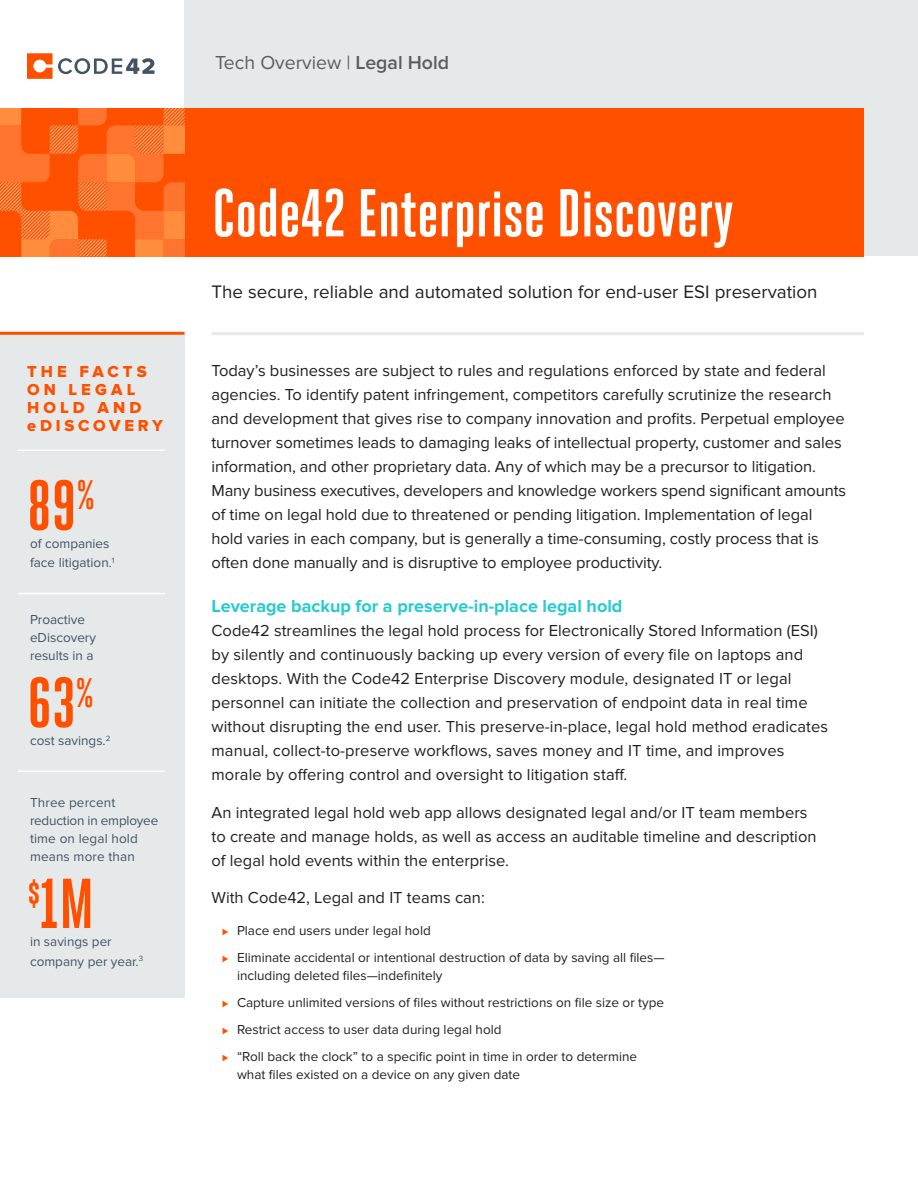
<style>
.page{position:relative;width:918px;height:1188px;background:#fff}
.page>*{position:absolute;margin:0;border:0;box-sizing:border-box;transform-origin:0 0}
.t1{font:700 70.5px "Heroic Condensed";color:#ff5000}
.t2{font:700 67.5px "Heroic Condensed";color:#fff}
.t3{font:19.5px "Proxima Nova";color:#5c5c5f}
.t4{font:18.75px "Proxima Nova";color:#231f20}
.t5{font:700 18px "Proxima Nova";color:#26cad3}
.t6{font:16.5px/24px "Proxima Nova";color:#231f20}
.t7{font:16.5px/18px "Proxima Nova Extrabld";letter-spacing:.25em;color:#ff5000}
.t8{font:13.5px/27px "Proxima Nova";color:#231f20}
.t9{font:13.5px/18px "Proxima Nova";color:#435363}
.s1{font-weight:600}
.s2{font-size:10.5px;color:#ff5000}
</style>
<div class="page">
<div style="left:184px;top:0;width:734px;height:256px;background:#e6e9ea"></div>
<div style="left:184px;top:108px;width:680px;height:148px;background:#ff5000"></div>
<svg style="left:27px;top:53px;width:127px;height:26px"></svg>
<svg style="left:0;top:108px;width:184px;height:149px;background:#ff6a1f"></svg>
<div style="left:0;top:332px;width:184px;height:666px;background:#e6e9ea"></div>
<hr style="left:0;top:332px;width:184px;height:3px;background:#ff5000">
<hr style="left:18px;top:450px;width:147px;height:1px;background:#fff">
<hr style="left:18px;top:593px;width:147px;height:1px;background:#fff">
<hr style="left:18px;top:771px;width:147px;height:1px;background:#fff">
<hr style="left:212px;top:332px;width:652px;height:3px;background:#e6e9ea">
<p class="t7" style="left:27px;top:363px;width:138px">THE FACTS<br>ON LEGAL<br>HOLD AND eDISCOVERY</p>
<h1 class="t1" style="left:27px;top:467px;width:70px">89<sup>%</sup></h1>
<p class="t9" style="left:30px;top:534px;width:86px;line-height:19.5px">of companies face litigation.<sup>1</sup></p>
<p class="t9" style="left:30px;top:611px;width:68px">Proactive eDiscovery results in a</p>
<h1 class="t1" style="left:27px;top:664px;width:69px">63<sup>%</sup></h1>
<p class="t9" style="left:30px;top:732px;width:82px">cost savings.<sup>2</sup></p>
<p class="t9" style="left:30px;top:794px;width:130px">Three percent reduction in employee time on legal hold means more than</p>
<h1 class="t1" style="left:27px;top:865px;width:69px"><sup>$</sup>1M</h1>
<p class="t9" style="left:30px;top:932px;width:115px;line-height:19.5px">in savings per company per year.<sup>3</sup></p>
<p class="t3" style="left:215px;top:52px;width:236px">Tech Overview | <span class="s1">Legal Hold</span></p>
<h2 class="t2" style="left:212px;top:176px;width:522px">Code42 Enterprise Discovery</h2>
<p class="t4" style="left:212px;top:281px;width:608px">The secure, reliable and automated solution for end-user ESI preservation</p>
<p class="t6" style="left:212px;top:359px;width:636px">Today’s businesses are subject to rules and regulations enforced by state and federal agencies. To identify patent infringement, competitors carefully scrutinize the research and development that gives rise to company innovation and profits. Perpetual employee turnover sometimes leads to damaging leaks of intellectual property, customer and sales information, and other proprietary data. Any of which may be a precursor to litigation.<br>Many business executives, developers and knowledge workers spend significant amounts of time on legal hold due to threatened or pending litigation. Implementation of legal hold varies in each company, but is generally a time-consuming, costly process that is often done manually and is disruptive to employee productivity.</p>
<p class="t5" style="left:212px;top:596px;width:412px">Leverage backup for a preserve-in-place legal hold</p>
<p class="t6" style="left:212px;top:619px;width:618px">Code42 streamlines the legal hold process for Electronically Stored Information (ESI) by silently and continuously backing up every version of every file on laptops and desktops. With the Code42 Enterprise Discovery module, designated IT or legal personnel can initiate the collection and preservation of endpoint data in real time without disrupting the end user. This preserve-in-place, legal hold method eradicates manual, collect-to-preserve workflows, saves money and IT time, and improves morale by offering control and oversight to litigation staff.</p>
<p class="t6" style="left:212px;top:800px;width:607px">An integrated legal hold web app allows designated legal and/or IT team members to create and manage holds, as well as access an auditable timeline and description of legal hold events within the enterprise.</p>
<p class="t6" style="left:212px;top:886px;width:275px">With Code42, Legal and IT teams can:</p>
<p class="t8" style="left:222px;top:917px;width:444px"><span class="s2">⊲</span> Place end users under legal hold<br><span class="s2">⊲</span> Eliminate accidental or intentional destruction of data by saving all files—</p>
<p class="t8" style="left:222px;top:962px;width:444px;text-indent:15px">including deleted files—indefinitely<br><span class="s2">⊲</span> Capture unlimited versions of files without restrictions on file size or type <span class="s2">⊲</span> Restrict access to user data during legal hold<br><span class="s2">⊲</span> “Roll back the clock” to a specific point in time in order to determine</p>
<p class="t8" style="left:237px;top:1061px;width:285px">what files existed on a device on any given date</p>
</div>
